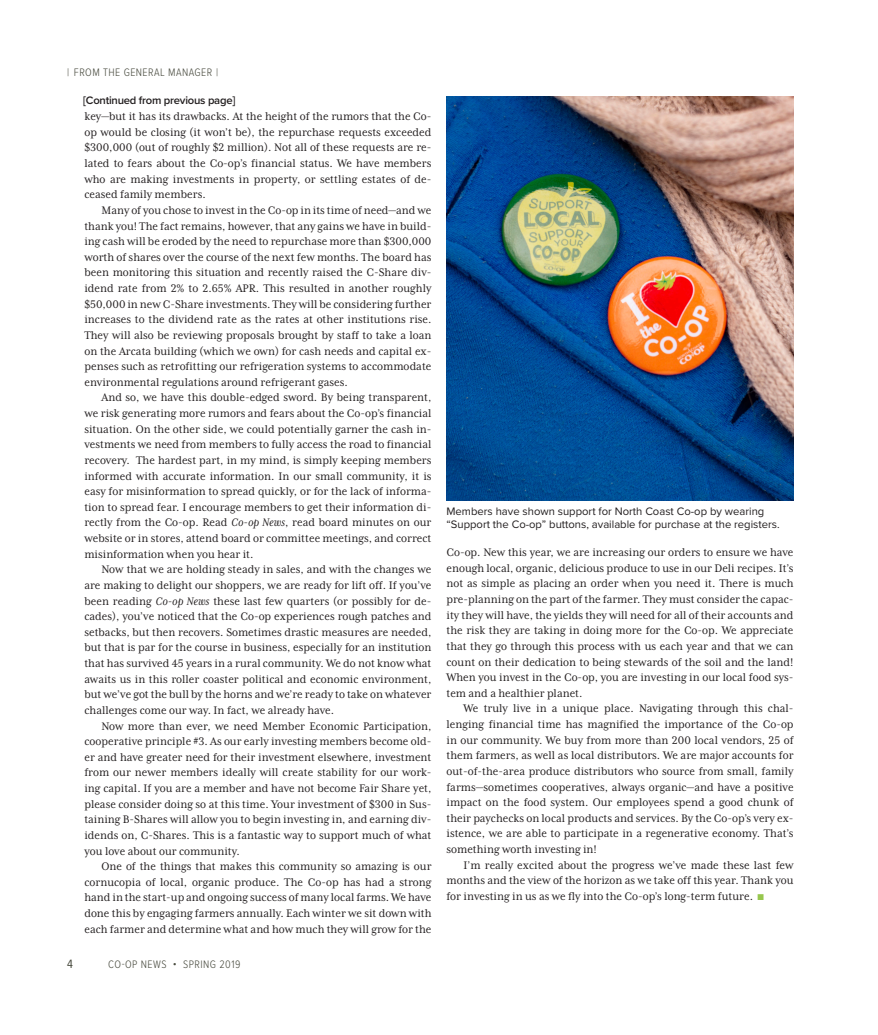
<style>
.page{position:relative;width:878px;height:1035px;background:#fff}
.page>*{position:absolute;margin:0;border:0;box-sizing:border-box;transform-origin:0 0}
.BODY{font:12.62px/15.6px "Mrs Eaves XL Serif Nar OT";color:#231f20;text-align:justify}
.t1{font:12.5px "Proxima Nova Cond";color:#484a3e}
.t2{font:11.25px/13.5px "Proxima Nova";color:#231f20}
.t3{font:300 11.25px "Proxima Nova Cond";letter-spacing:.04em;color:#484a3e}
.BODY-2{font:600 11.25px "Proxima Nova";letter-spacing:-.02em;color:#231f20}
.s1{font-style:italic}
.s2{font-family:"Arial Narrow";color:#97c74e}
</style>
<div class="page">
<img style="left:446px;top:96px;width:347px;height:405px">
<p class="t3" style="left:67px;top:64px;width:153px">| FROM THE GENERAL MANAGER |</p>
<p class="BODY-2" style="left:83px;top:92px;width:154px">[Continued from previous page]</p>
<p class="BODY" style="left:84px;top:109px;width:348px">key—but it has its drawbacks. At the height of the rumors that the Co&shy;op would be closing (it won’t be), the repurchase requests exceeded $300,000 (out of roughly $2 million). Not all of these requests are re&shy;lated to fears about the Co-op’s financial status. We have members who are making investments in property, or settling estates of de&shy;ceased family members.</p>
<p class="BODY" style="left:84px;top:202px;width:349px;text-indent:17px">Many of you chose to invest in the Co-op in its time of need—and we thank you! The fact remains, however, that any gains we have in build&shy;ing cash will be eroded by the need to repurchase more than $300,000 worth of shares over the course of the next few months. The board has been monitoring this situation and recently raised the C-Share div&shy;idend rate from 2% to 2.65% APR. This resulted in another roughly $50,000 in new C-Share investments. They will be considering further increases to the dividend rate as the rates at other institutions rise.<br>They will also be reviewing proposals brought by staff to take a loan on the Arcata building (which we own) for cash needs and capital ex&shy;penses such as retrofitting our refrigeration systems to accommodate environmental regulations around refrigerant gases.</p>
<p class="BODY" style="left:84px;top:390px;width:348px;text-indent:17px">And so, we have this double-edged sword. By being transparent, we risk generating more rumors and fears about the Co-op’s financial situation. On the other side, we could potentially garner the cash in&shy;vestments we need from members to fully access the road to financial recovery. The hardest part, in my mind, is simply keeping members informed with accurate information. In our small community, it is easy for misinformation to spread quickly, or for the lack of informa&shy;tion to spread fear. I encourage members to get their information di&shy;rectly from the Co-op. Read <span class="s1">Co-op News</span>, read board minutes on our website or in stores, attend board or committee meetings, and correct misinformation when you hear it.</p>
<p class="BODY" style="left:84px;top:562px;width:348px;text-indent:17px">Now that we are holding steady in sales, and with the changes we are making to delight our shoppers, we are ready for lift off. If you’ve been reading <span class="s1">Co-op News</span> these last few quarters (or possibly for de&shy;cades), you’ve noticed that the Co-op experiences rough patches and setbacks, but then recovers. Sometimes drastic measures are needed, but that is par for the course in business, especially for an institution that has survived 45 years in a rural community. We do not know what awaits us in this roller coaster political and economic environment, but we’ve got the bull by the horns and we’re ready to take on whatever challenges come our way. In fact, we already have.</p>
<p class="BODY" style="left:84px;top:718px;width:348px;text-indent:17px">Now more than ever, we need Member Economic Participation, cooperative principle #3. As our early investing members become old&shy;er and have greater need for their investment elsewhere, investment from our newer members ideally will create stability for our work&shy;ing capital. If you are a member and have not become Fair Share yet, please consider doing so at this time. Your investment of $300 in Sus&shy;taining B-Shares will allow you to begin investing in, and earning div&shy;idends on, C-Shares. This is a fantastic way to support much of what you love about our community.</p>
<p class="BODY" style="left:84px;top:859px;width:349px;text-indent:17px">One of the things that makes this community so amazing is our cornucopia of local, organic produce. The Co-op has had a strong hand in the start-up and ongoing success of many local farms. We have done this by engaging farmers annually. Each winter we sit down with each farmer and determine what and how much they will grow for the</p>
<p class="t1" style="left:67px;top:955px;width:7px">4</p>
<p class="t3" style="left:108px;top:956px;width:134px">CO-OP NEWS • SPRING 2019</p>
<p class="t2" style="left:446px;top:504px;width:335px">Members have shown support for North Coast Co-op by wearing “Support the Co-op” buttons, available for purchase at the registers.</p>
<p class="BODY" style="left:446px;top:545px;width:348px">Co-op. New this year, we are increasing our orders to ensure we have enough local, organic, delicious produce to use in our Deli recipes. It’s not as simple as placing an order when you need it. There is much pre-planning on the part of the farmer. They must consider the capac&shy;ity they will have, the yields they will need for all of their accounts and the risk they are taking in doing more for the Co-op. We appreciate that they go through this process with us each year and that we can count on their dedication to being stewards of the soil and the land!<br>When you invest in the Co-op, you are investing in our local food sys&shy;tem and a healthier planet.</p>
<p class="BODY" style="left:446px;top:701px;width:349px;text-indent:17px">We truly live in a unique place. Navigating through this chal&shy;lenging financial time has magnified the importance of the Co-op in our community. We buy from more than 200 local vendors, 25 of them farmers, as well as local distributors. We are major accounts for out-of-the-area produce distributors who source from small, family farms—sometimes cooperatives, always organic—and have a positive impact on the food system. Our employees spend a good chunk of their paychecks on local products and services. By the Co-op’s very ex&shy;istence, we are able to participate in a regenerative economy. That’s something worth investing in!</p>
<p class="BODY" style="left:446px;top:857px;width:348px;text-indent:17px">I’m really excited about the progress we’ve made these last few months and the view of the horizon as we take off this year. Thank you for investing in us as we fly into the Co-op’s long-term future. <span class="s2">■</span></p>
</div>
